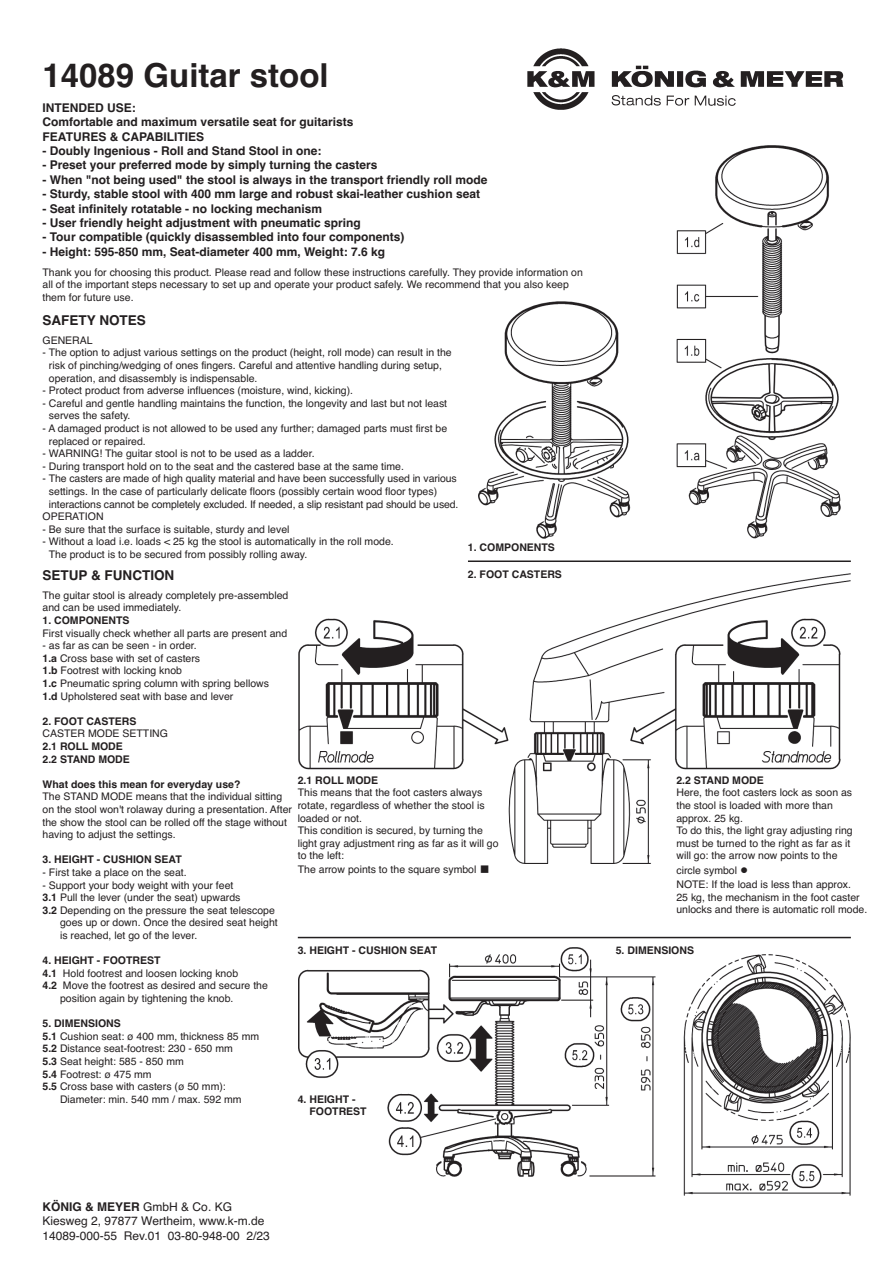
<style>
.page{position:relative;width:893px;height:1263px;background:#fff}
.page>*{position:absolute;margin:0;border:0;box-sizing:border-box;transform-origin:0 0}
.t1{font:700 33px "Helvetica";color:#231f20}
.t2{font:700 13.5px "Helvetica";color:#231f20}
.t3{font:700 12px/14.4px "Helvetica";color:#231f20}
.t4{font:12px/14.4px "Helvetica";color:#231f20}
.t5{font:10.5px/12.6px "Helvetica";color:#231f20}
.t6{font:700 10.5px/12.6px "Helvetica";color:#231f20}
.s1{color:#fff}
.s2{font-weight:700}
.s3{font-weight:700;color:#fff}
.s4{font-family:"Ping Fang HK Medium Proportional"}
.s5{font-size:13.5px}
</style>
<div class="page">
<img style="left:298px;top:574px;width:552px;height:290px">
<img style="left:478px;top:146px;width:362px;height:393px">
<img style="left:527px;top:48px;width:317px;height:61px">
<hr style="left:468px;top:561px;width:382px;height:1px;background:#231f20">
<hr style="left:298px;top:937px;width:552px;height:1px;background:#231f20">
<div style="left:468px;top:570px;width:130px;height:13px;background:#fff"></div>
<img style="left:298px;top:947px;width:552px;height:249px">
<div style="left:298px;top:946px;width:141px;height:13px;background:#fff"></div>
<div style="left:615px;top:946px;width:99px;height:13px;background:#fff"></div>
<h1 class="t1" style="left:43px;top:63px;width:288px">14089 Guitar stool</h1>
<p class="t3" style="left:43px;top:102px;width:312px">INTENDED USE:<br>Comfortable and maximum versatile seat for guitarists<br>FEATURES &amp; CAPABILITIES</p>
<p class="t3" style="left:43px;top:145px;width:280px">- Doubly Ingenious - Roll and Stand Stool in one:</p>
<p class="t3" style="left:43px;top:159px;width:336px">- Preset your preferred mode by simply turning the casters</p>
<p class="t3" style="left:43px;top:174px;width:446px">- When "not being used" the stool is always in the transport friendly roll mode</p>
<p class="t3" style="left:43px;top:188px;width:439px">- Sturdy, stable stool with 400 mm large and robust skai-leather cushion seat</p>
<p class="t3" style="left:43px;top:202px;width:281px">- Seat infinitely rotatable - no locking mechanism</p>
<p class="t3" style="left:43px;top:217px;width:320px">- User friendly height adjustment with pneumatic spring</p>
<p class="t3" style="left:43px;top:231px;width:363px">- Tour compatible (quickly disassembled into four components)</p>
<p class="t3" style="left:43px;top:246px;width:344px">- Height: 595-850 mm, Seat-diameter 400 mm, Weight: 7.6 kg</p>
<p class="t5" style="left:43px;top:267px;width:542px">Thank you for choosing this product. Please read and follow these instructions carefully. They provide information on all of the important steps necessary to set up and operate your product safely. We recommend that you also keep them for future use.</p>
<p class="t2" style="left:43px;top:315px;width:105px">SAFETY NOTES</p>
<p class="t5" style="left:43px;top:335px;width:52px">GENERAL</p>
<p class="t5" style="left:43px;top:347px;width:410px">- The option to adjust various settings on the product (height, roll mode) can result in the</p>
<p class="t5" style="left:43px;top:360px;width:401px"><span class="s1">-</span> risk of pinching/wedging of ones fingers. Careful and attentive handling during setup,</p>
<p class="t5" style="left:43px;top:373px;width:216px"><span class="s1">-</span> operation, and disassembly is indispensable.</p>
<p class="t5" style="left:43px;top:385px;width:312px">- Protect product from adverse influences (moisture, wind, kicking).</p>
<p class="t5" style="left:43px;top:398px;width:406px">- Careful and gentle handling maintains the function, the longevity and last but not least</p>
<p class="t5" style="left:43px;top:410px;width:89px"><span class="s1">-</span> serves the safety.</p>
<p class="t5" style="left:43px;top:423px;width:406px">- A damaged product is not allowed to be used any further; damaged parts must first be</p>
<p class="t5" style="left:43px;top:436px;width:105px"><span class="s1">-</span> replaced or repaired.</p>
<p class="t5" style="left:43px;top:448px;width:273px">- WARNING! The guitar stool is not to be used as a ladder.</p>
<p class="t5" style="left:43px;top:461px;width:363px">- During transport hold on to the seat and the castered base at the same time.</p>
<p class="t5" style="left:43px;top:473px;width:416px">- The casters are made of high quality material and have been successfully used in various</p>
<p class="t5" style="left:43px;top:486px;width:396px"><span class="s1">-</span> settings. In the case of particularly delicate floors (possibly certain wood floor types)</p>
<p class="t5" style="left:43px;top:499px;width:417px"><span class="s1">-</span> interactions cannot be completely excluded. If needed, a slip resistant pad should be used.<br>OPERATION</p>
<p class="t5" style="left:43px;top:524px;width:248px">- Be sure that the surface is suitable, sturdy and level</p>
<p class="t5" style="left:43px;top:536px;width:353px">- Without a load i.e. loads &lt; 25 kg the stool is automatically in the roll mode.</p>
<p class="t5" style="left:43px;top:549px;width:266px"><span class="s1">-</span> The product is to be secured from possibly rolling away.</p>
<p class="t6" style="left:468px;top:542px;width:88px">1. COMPONENTS</p>
<p class="t6" style="left:468px;top:569px;width:95px">2. FOOT CASTERS</p>
<p class="t2" style="left:43px;top:570px;width:133px">SETUP &amp; FUNCTION</p>
<p class="t5" style="left:43px;top:590px;width:247px">The guitar stool is already completely pre-assembled and can be used immediately.</p>
<p class="t6" style="left:43px;top:615px;width:88px">1. COMPONENTS</p>
<p class="t5" style="left:43px;top:628px;width:246px">First visually check whether all parts are present and</p>
<p class="t5" style="left:43px;top:640px;width:228px">- as far as can be seen - in order.<br><span class="s2">1.a</span> Cross base with set of casters<br><span class="s2">1.b</span> Footrest with locking knob<br><span class="s2">1.c</span> Pneumatic spring column with spring bellows <span class="s2">1.d</span> Upholstered seat with base and lever</p>
<p class="t6" style="left:43px;top:716px;width:95px">2. FOOT CASTERS</p>
<p class="t5" style="left:43px;top:729px;width:127px">CASTER MODE SETTING</p>
<p class="t6" style="left:43px;top:741px;width:89px">2.1 ROLL MODE<br>2.2 STAND MODE</p>
<p class="t6" style="left:43px;top:779px;width:199px">What does this mean for everyday use?</p>
<p class="t5" style="left:43px;top:792px;width:251px">The STAND MODE means that the individual sitting on the stool won't rolaway during a presentation. After the show the stool can be rolled off the stage without having to adjust the settings.</p>
<p class="t6" style="left:43px;top:855px;width:141px">3. HEIGHT - CUSHION SEAT</p>
<p class="t5" style="left:43px;top:867px;width:146px">- First take a place on the seat.</p>
<p class="t5" style="left:43px;top:880px;width:237px">- Support your body weight with your feet<br><span class="s2">3.1</span> Pull the lever (under the seat) upwards<br><span class="s2">3.2</span> Depending on the pressure the seat telescope <span class="s3">3.2</span> goes up or down. Once the desired seat height <span class="s3">3.2</span> is reached, let go of the lever.</p>
<p class="t5" style="left:43px;top:955px;width:227px"><span class="s2">4. HEIGHT - FOOTREST<br>4.1</span> Hold footrest and loosen locking knob<br><span class="s2">4.2</span> Move the footrest as desired and secure the <span class="s3">4.2</span> position again by tightening the knob.</p>
<p class="t5" style="left:43px;top:1018px;width:218px"><span class="s2">5. DIMENSIONS<br>5.1</span> Cushion seat: ø 400 mm, thickness 85 mm<br><span class="s2">5.2</span> Distance seat-footrest: 230 - 650 mm<br><span class="s2">5.3</span> Seat height: 585 - 850 mm<br><span class="s2">5.4</span> Footrest: ø 475 mm<br><span class="s2">5.5</span> Cross base with casters (ø 50 mm):<br><span class="s3">5.5</span> Diameter: min. 540 mm / max. 592 mm</p>
<p class="t6" style="left:298px;top:775px;width:82px">2.1 ROLL MODE</p>
<p class="t5" style="left:298px;top:788px;width:202px">This means that the foot casters always rotate, regardless of whether the stool is loaded or not.<br>This condition is secured, by turning the light gray adjustment ring as far as it will go to the left:</p>
<p class="t5" style="left:298px;top:864px;width:194px">The arrow points to the square symbol <span class="s4">■</span></p>
<p class="t6" style="left:298px;top:945px;width:141px">3. HEIGHT - CUSHION SEAT</p>
<p class="t6" style="left:298px;top:1094px;width:59px">4. HEIGHT -</p>
<p class="t6" style="left:298px;top:1106px;width:70px"><span class="s1">4.</span> FOOTREST</p>
<p class="t4" style="left:43px;top:1201px;width:229px"><span class="s2">KÖNIG &amp; MEYER</span> GmbH &amp; Co. KG<br>Kiesweg 2, 97877 Wertheim, www.k-m.de<br>14089-000-55 Rev.01 03-80-948-00 2/23</p>
<p class="t6" style="left:676px;top:775px;width:89px">2.2 STAND MODE</p>
<p class="t5" style="left:676px;top:788px;width:178px">Here, the foot casters lock as soon as the stool is loaded with more than approx. 25 kg.<br>To do this, the light gray adjusting ring must be turned to the right as far as it will go: the arrow now points to the</p>
<p class="t5" style="left:676px;top:865px;width:176px;line-height:14px">circle symbol <span class="s5">●<br></span>NOTE: If the load is less than approx.</p>
<p class="t5" style="left:676px;top:892px;width:192px">25 kg, the mechanism in the foot caster unlocks and there is automatic roll mode.</p>
<p class="t6" style="left:615px;top:945px;width:80px">5. DIMENSIONS</p>
</div>
